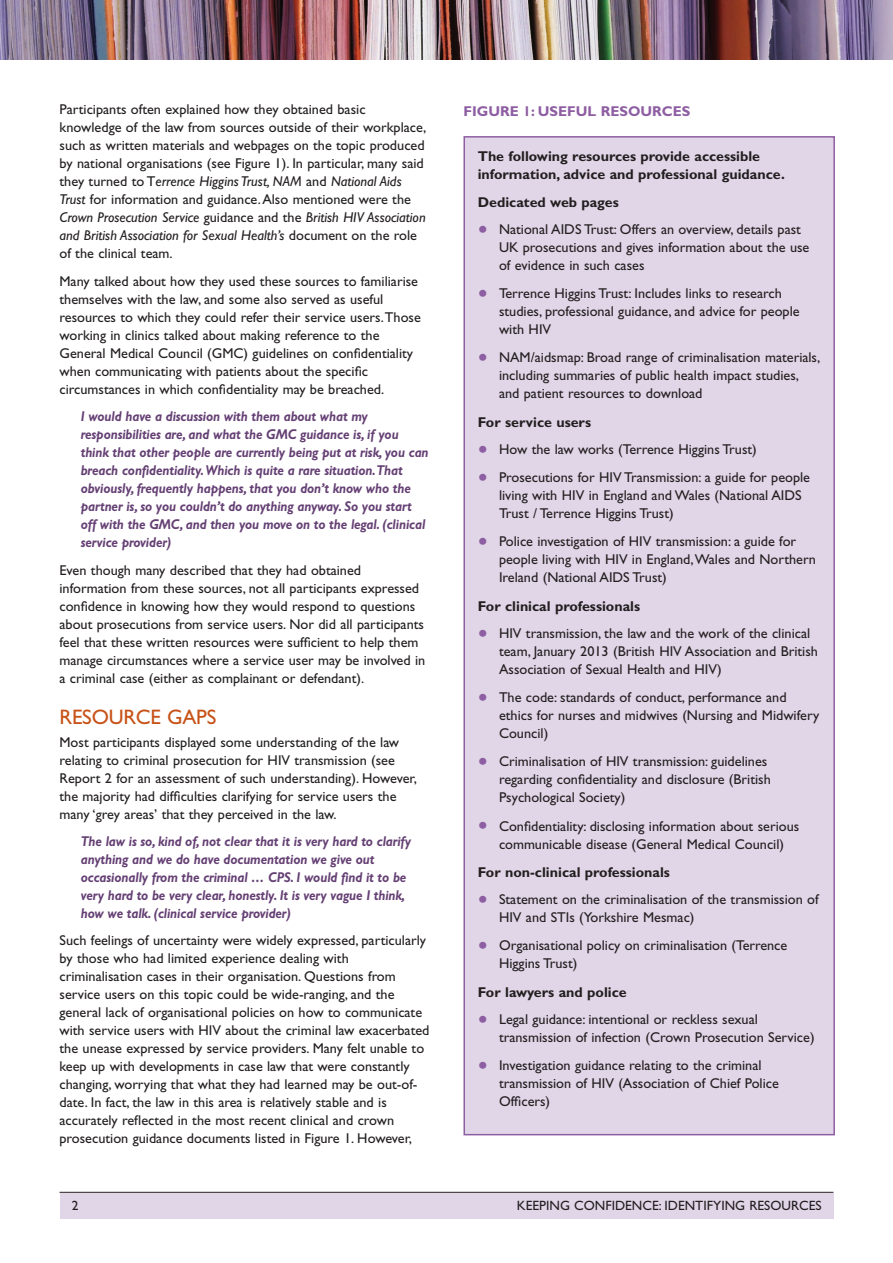
<style>
.page{position:relative;width:893px;height:1263px;background:#fff}
.page>*{position:absolute;margin:0;border:0;box-sizing:border-box;transform-origin:0 0}
._3_subhead{font:21px "Gill Sans";letter-spacing:-.01em;color:#c75318}
._1_body{font:14.25px/18px "Gill Sans";color:#231f20}
._2_body_bullet{font:14.25px/18px "Gill Sans";color:#231f20}
.quote{font:italic 700 14.25px/18px "Gill Sans";letter-spacing:-.01em;color:#654074;scale:.9 1}
._1_body-2{font:700 14.25px/18px "Gill Sans";color:#231f20}
.table_caption{font:700 14.25px "Gill Sans";color:#8e5ea2}
.a2_footer{font:13.5px "Gill Sans";color:#231f20}
.s1{font-style:italic}
.s2{font-size:28.5px;color:#8e5ea2}
</style>
<div class="page">
<hr style="left:60px;top:1192px;width:773px;height:1px;background:#231f20">
<div style="left:60px;top:1193px;width:773px;height:25px;background:#e1d6e8"></div>
<img style="left:0;top:0;width:893px;height:60px">
<div style="left:464px;top:137px;width:370px;height:998px;background:#e1d6e8"></div>
<div style="left:463px;top:136px;width:372px;height:999px;border:2px solid #8e5ea2"></div>
<p class="_1_body" style="left:60px;top:101px;width:368px">Participants often explained how they obtained basic knowledge of the law from sources outside of their workplace, such as written materials and webpages on the topic produced by national organisations (see Figure 1). In particular, many said they turned to T<span class="s1">errence Higgins Trust, NAM</span> and <span class="s1">National Aids Trust</span> for information and guidance. Also mentioned were the <span class="s1">Crown Prosecution Service</span> guidance and the <span class="s1">British HIV Association and British Association for Sexual Health’s</span> document on the role of the clinical team.</p>
<p class="_1_body" style="left:60px;top:272px;width:363px">Many talked about how they used these sources to familiarise themselves with the law, and some also served as useful resources to which they could refer their service users. Those working in clinics talked about making reference to the General Medical Council (GMC) guidelines on confidentiality when communicating with patients about the specific circumstances in which confidentiality may be breached.</p>
<p class="quote" style="left:81px;top:407px;width:388px">I would have a discussion with them about what my responsibilities are, and what the GMC guidance is, if you think that other people are currently being put at risk, you can breach confidentiality. Which is quite a rare situation.That obviously, frequently happens, that you don’t know who the partner is, so you couldn’t do anything anyway. So you start off with the GMC, and then you move on to the legal. (clinical service provider)</p>
<p class="_1_body" style="left:60px;top:561px;width:367px">Even though many described that they had obtained information from these sources, not all participants expressed confidence in knowing how they would respond to questions about prosecutions from service users. Nor did all participants feel that these written resources were sufficient to help them manage circumstances where a service user may be involved in a criminal case (either as complainant or defendant).</p>
<p class="_3_subhead" style="left:60px;top:705px;width:158px">RESOURCE GAPS</p>
<p class="_1_body" style="left:60px;top:733px;width:359px">Most participants displayed some understanding of the law relating to criminal prosecution for HIV transmission (see Report 2 for an assessment of such understanding). However, the majority had difficulties clarifying for service users the many ‘grey areas’ that they perceived in the law.</p>
<p class="quote" style="left:81px;top:832px;width:368px">The law is so, kind of, not clear that it is very hard to clarify anything and we do have documentation we give out occasionally from the criminal … CPS. I would find it to be very hard to be very clear, honestly. It is very vague I think, how we talk. (clinical service provider)</p>
<p class="_1_body" style="left:60px;top:931px;width:371px">Such feelings of uncertainty were widely expressed, particularly by those who had limited experience dealing with criminalisation cases in their organisation. Questions from service users on this topic could be wide-ranging, and the general lack of organisational policies on how to communicate with service users with HIV about the criminal law exacerbated the unease expressed by service providers. Many felt unable to keep up with developments in case law that were constantly changing, worrying that what they had learned may be out-of&shy;date. In fact, the law in this area is relatively stable and is accurately reflected in the most recent clinical and crown prosecution guidance documents listed in Figure 1. However,</p>
<p class="table_caption" style="left:463px;top:103px;width:229px">FIGURE 1: USEFUL RESOURCES</p>
<p class="_1_body-2" style="left:478px;top:147px;width:309px">The following resources provide accessible information, advice and professional guidance.</p>
<p class="_1_body-2" style="left:478px;top:193px;width:142px">Dedicated web pages</p>
<p class="_2_body_bullet" style="left:499px;top:220px;width:312px;text-indent:-21px"><span class="s2">•</span> National AIDS Trust: Offers an overview, details past<br>UK prosecutions and gives information about the use of evidence in such cases</p>
<p class="_2_body_bullet" style="left:499px;top:284px;width:302px;text-indent:-21px"><span class="s2">•</span> Terrence Higgins Trust: Includes links to research studies, professional guidance, and advice for people with HIV</p>
<p class="_2_body_bullet" style="left:499px;top:349px;width:323px;text-indent:-21px"><span class="s2">•</span> NAM/aidsmap: Broad range of criminalisation materials, including summaries of public health impact studies, and patient resources to download</p>
<p class="_1_body-2" style="left:478px;top:413px;width:115px">For service users</p>
<p class="_2_body_bullet" style="left:478px;top:440px;width:281px"><span class="s2">•</span> How the law works (Terrence Higgins Trust)</p>
<p class="_2_body_bullet" style="left:499px;top:468px;width:313px;text-indent:-21px"><span class="s2">•</span> Prosecutions for HIV Transmission: a guide for people living with HIV in England and Wales (National AIDS<br>Trust / Terrence Higgins Trust)</p>
<p class="_2_body_bullet" style="left:499px;top:533px;width:318px;text-indent:-21px"><span class="s2">•</span> Police investigation of HIV transmission: a guide for people living with HIV in England, Wales and Northern<br>Ireland (National AIDS Trust)</p>
<p class="_1_body-2" style="left:478px;top:597px;width:164px">For clinical professionals</p>
<p class="_2_body_bullet" style="left:499px;top:624px;width:320px;text-indent:-21px"><span class="s2">•</span> HIV transmission, the law and the work of the clinical team, January 2013 (British HIV Association and British<br>Association of Sexual Health and HIV)</p>
<p class="_2_body_bullet" style="left:499px;top:688px;width:322px;text-indent:-21px"><span class="s2">•</span> The code: standards of conduct, performance and ethics for nurses and midwives (Nursing and Midwifery<br>Council)</p>
<p class="_2_body_bullet" style="left:499px;top:752px;width:273px;text-indent:-21px"><span class="s2">•</span> Criminalisation of HIV transmission: guidelines regarding confidentiality and disclosure (British<br>Psychological Society)</p>
<p class="_2_body_bullet" style="left:478px;top:817px;width:323px;text-align:center"><span class="s2">•</span> Confidentiality: disclosing information about serious communicable disease (General Medical Council)</p>
<p class="_1_body-2" style="left:478px;top:863px;width:194px">For non-clinical professionals</p>
<p class="_2_body_bullet" style="left:499px;top:890px;width:321px;text-indent:-21px"><span class="s2">•</span> Statement on the criminalisation of the transmission of<br>HIV and STIs (Yorkshire Mesmac)</p>
<p class="_2_body_bullet" style="left:499px;top:936px;width:290px;text-indent:-21px"><span class="s2">•</span> Organisational policy on criminalisation (Terrence<br>Higgins Trust)</p>
<p class="_1_body-2" style="left:478px;top:983px;width:150px">For lawyers and police</p>
<p class="_2_body_bullet" style="left:499px;top:1010px;width:317px;text-indent:-21px"><span class="s2">•</span> Legal guidance: intentional or reckless sexual transmission of infection (Crown Prosecution Service)</p>
<p class="_2_body_bullet" style="left:499px;top:1056px;width:281px;text-indent:-21px"><span class="s2">•</span> Investigation guidance relating to the criminal transmission of HIV (Association of Chief Police<br>Officers)</p>
<p class="a2_footer" style="left:72px;top:1198px;width:8px">2</p>
<p class="a2_footer" style="left:517px;top:1198px;width:306px">KEEPING CONFIDENCE: IDENTIFYING RESOURCES</p>
</div>
